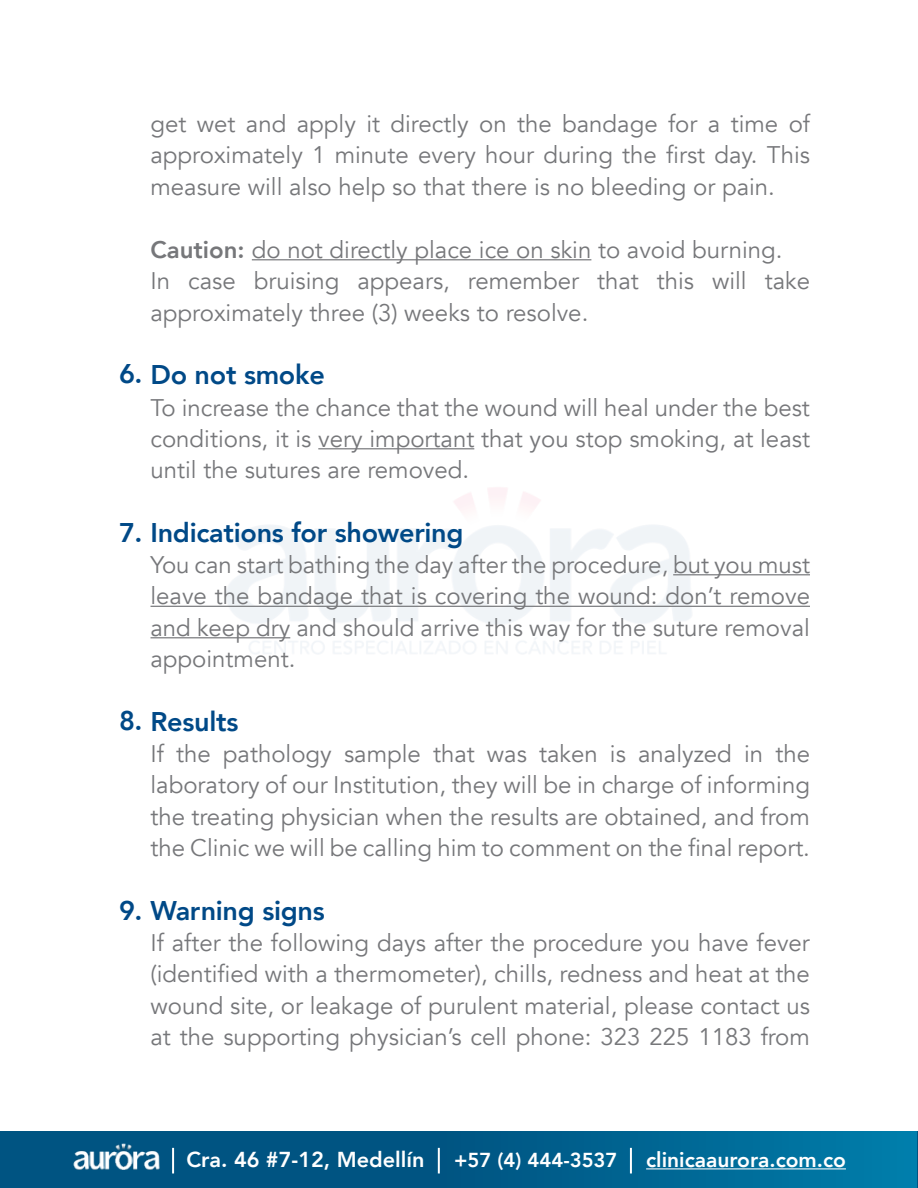
<style>
.page{position:relative;width:918px;height:1188px;background:#fff}
.page>*{position:absolute;margin:0;border:0;box-sizing:border-box;transform-origin:0 0}
.t1{font:800 27px "Avenir";letter-spacing:-.01em;color:#004987}
.t2{font:24px/31.5px "Avenir";color:#76777a;text-align:justify}
.t3{font:800 21.6px "Avenir";color:#fff}
.t4{font:800 21px "Avenir";color:#fff}
.t5{font:800 20.25px "Avenir";color:#fff}
.s1{font-weight:800}
</style>
<div class="page">
<div style="left:0;top:1131px;width:918px;height:57px;background:linear-gradient(to right,#004977,#0375a2)"></div>
<hr style="left:917px;top:1131px;width:1px;height:57px;background:#005482">
<hr style="left:630px;top:1148px;width:2px;height:25px;background:#fff">
<hr style="left:438px;top:1148px;width:2px;height:25px;background:#fff">
<hr style="left:172px;top:1148px;width:2px;height:25px;background:#fff">
<img style="left:72px;top:1143px;width:88px;height:27px">
<hr style="left:646px;top:1168px;width:200px;height:1px;background:#fff">
<hr style="left:252px;top:259px;width:339px;height:1px;background:#76777a">
<hr style="left:318px;top:448px;width:156px;height:1px;background:#76777a">
<hr style="left:673px;top:574px;width:137px;height:1px;background:#76777a">
<hr style="left:151px;top:606px;width:659px;height:1px;background:#76777a">
<hr style="left:151px;top:637px;width:139px;height:1px;background:#76777a">
<p class="t2" style="left:151px;top:108px;width:661px">get wet and apply it directly on the bandage for a time of approximately 1 minute every hour during the first day. This measure will also help so that there is no bleeding or pain.</p>
<p class="t2" style="left:151px;top:234px;width:661px;text-align:left"><span class="s1">Caution:</span> do not directly place ice on skin to avoid burning.<br>In case bruising appears, remember that this will take approximately three (3) weeks to resolve.</p>
<p class="t1" style="left:119px;top:354px;width:207px">6. Do not smoke</p>
<p class="t2" style="left:151px;top:392px;width:661px">To increase the chance that the wound will heal under the best conditions, it is very important that you stop smoking, at least until the sutures are removed.</p>
<p class="t1" style="left:119px;top:511px;width:346px">7. Indications for showering</p>
<p class="t2" style="left:151px;top:549px;width:661px">You can start bathing the day after the procedure, but you must leave the bandage that is covering the wound: don’t remove and keep dry and should arrive this way for the suture removal appointment.</p>
<p class="t1" style="left:119px;top:700px;width:121px">8. Results</p>
<p class="t2" style="left:151px;top:738px;width:661px">If the pathology sample that was taken is analyzed in the laboratory of our Institution, they will be in charge of informing the treating physician when the results are obtained, and from the Clinic we will be calling him to comment on the final report.</p>
<p class="t1" style="left:119px;top:889px;width:207px">9. Warning signs</p>
<p class="t2" style="left:151px;top:927px;width:661px">If after the following days after the procedure you have fever (identified with a thermometer), chills, redness and heat at the wound site, or leakage of purulent material, please contact us at the supporting physician’s cell phone: 323 225 1183 from</p>
<p class="t3" style="left:186px;top:1143px;width:239px">Cra. 46 #7-12, Medellín</p>
<p class="t5" style="left:454px;top:1144px;width:165px">+57 (4) 444-3537</p>
<p class="t4" style="left:646px;top:1144px;width:201px">clinicaaurora.com.co</p>
</div>
